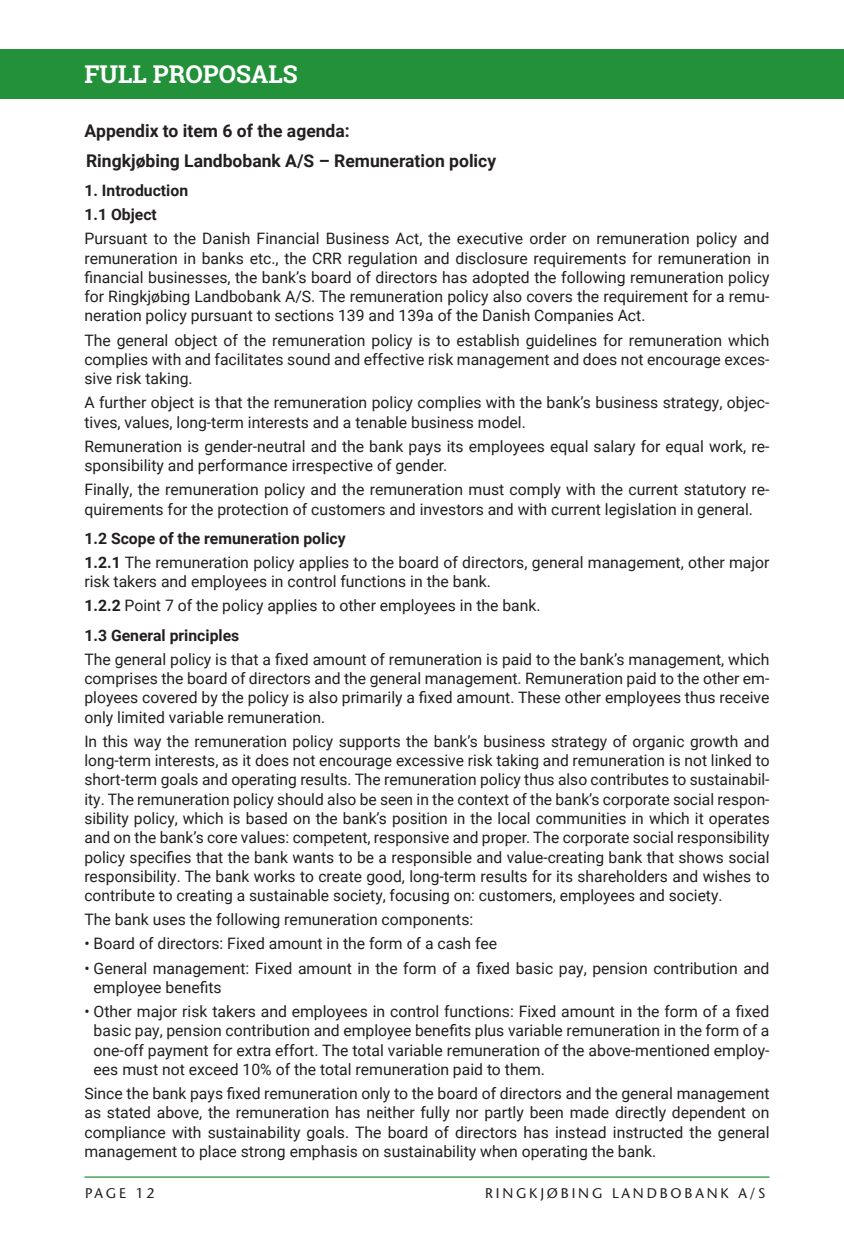
<style>
.page{position:relative;width:844px;height:1241px;background:#fff}
.page>*{position:absolute;margin:0;border:0;box-sizing:border-box;transform-origin:0 0}
.t1{font:700 24.5px "Roboto Slab";color:#fff}
.t2{font:700 17.5px/29.2px "Roboto";color:#231f20}
.t3{font:15.75px/19.2px "Roboto";color:#231f20;text-align:justify}
.t4{font:700 15.75px/24.2px "Roboto";color:#231f20}
.t5{font:500 14px "Stone Sans Std";letter-spacing:.2em;color:#231f20}
.s1{font-weight:700}
</style>
<div class="page">
<hr style="left:84px;top:1176px;width:685px;height:1px;background:#23913a">
<div style="left:0;top:50px;width:843px;height:49px;background:#23913a"></div>
<h1 class="t1" style="left:84px;top:57px;width:215px">FULL PROPOSALS</h1>
<p class="t2" style="left:84px;top:116px;width:413px">Appendix to item 6 of the agenda:<br>Ringkjøbing Landbobank A/S – Remuneration policy</p>
<p class="t4" style="left:84px;top:177px;width:105px">1. Introduction<br>1.1 Object</p>
<p class="t3" style="left:84px;top:228px;width:686px">Pursuant to the Danish Financial Business Act, the executive order on remuneration policy and remuneration in banks etc., the CRR regulation and disclosure requirements for remuneration in financial businesses, the bank’s board of directors has adopted the following remuneration policy for Ringkjøbing Landbobank A/S. The remuneration policy also covers the requirement for a remu&shy;neration policy pursuant to sections 139 and 139a of the Danish Companies Act.</p>
<p class="t3" style="left:84px;top:330px;width:686px">The general object of the remuneration policy is to establish guidelines for remuneration which complies with and facilitates sound and effective risk management and does not encourage exces&shy;sive risk taking.</p>
<p class="t3" style="left:84px;top:392px;width:686px">A further object is that the remuneration policy complies with the bank’s business strategy, objec&shy;tives, values, long-term interests and a tenable business model.</p>
<p class="t3" style="left:84px;top:436px;width:686px">Remuneration is gender-neutral and the bank pays its employees equal salary for equal work, re&shy;sponsibility and performance irrespective of gender.</p>
<p class="t3" style="left:84px;top:479px;width:686px">Finally, the remuneration policy and the remuneration must comply with the current statutory re&shy;quirements for the protection of customers and investors and with current legislation in general.</p>
<p class="t3" style="left:84px;top:525px;width:686px;line-height:24.2px"><span class="s1">1.2 Scope of the remuneration policy<br>1.2.1</span> The remuneration policy applies to the board of directors, general management, other major</p>
<p class="t3" style="left:84px;top:569px;width:457px;line-height:24.2px">risk takers and employees in control functions in the bank.<br><span class="s1">1.2.2</span> Point 7 of the policy applies to other employees in the bank.</p>
<p class="t4" style="left:84px;top:622px;width:156px">1.3 General principles</p>
<p class="t3" style="left:84px;top:649px;width:686px">The general policy is that a fixed amount of remuneration is paid to the bank’s management, which comprises the board of directors and the general management. Remuneration paid to the other em&shy;ployees covered by the policy is also primarily a fixed amount. These other employees thus receive only limited variable remuneration.</p>
<p class="t3" style="left:84px;top:731px;width:686px">In this way the remuneration policy supports the bank’s business strategy of organic growth and long-term interests, as it does not encourage excessive risk taking and remuneration is not linked to short-term goals and operating results. The remuneration policy thus also contributes to sustainabil&shy;ity. The remuneration policy should also be seen in the context of the bank’s corporate social respon&shy;sibility policy, which is based on the bank’s position in the local communities in which it operates and on the bank’s core values: competent, responsive and proper. The corporate social responsibility policy specifies that the bank wants to be a responsible and value-creating bank that shows social responsibility. The bank works to create good, long-term results for its shareholders and wishes to contribute to creating a sustainable society, focusing on: customers, employees and society.</p>
<p class="t3" style="left:84px;top:909px;width:390px">The bank uses the following remuneration components:</p>
<p class="t3" style="left:84px;top:933px;width:414px">• Board of directors: Fixed amount in the form of a cash fee</p>
<p class="t3" style="left:94px;top:957px;width:677px;text-indent:-9px">• General management: Fixed amount in the form of a fixed basic pay, pension contribution and employee benefits</p>
<p class="t3" style="left:94px;top:1001px;width:677px;text-indent:-9px">• Other major risk takers and employees in control functions: Fixed amount in the form of a fixed basic pay, pension contribution and employee benefits plus variable remuneration in the form of a one-off payment for extra effort. The total variable remuneration of the above-mentioned employ&shy;ees must not exceed 10% of the total remuneration paid to them.</p>
<p class="t3" style="left:84px;top:1083px;width:686px">Since the bank pays fixed remuneration only to the board of directors and the general management as stated above, the remuneration has neither fully nor partly been made directly dependent on compliance with sustainability goals. The board of directors has instead instructed the general management to place strong emphasis on sustainability when operating the bank.</p>
<p class="t5" style="left:85px;top:1184px;width:71px">PAGE 12</p>
<p class="t5" style="left:485px;top:1184px;width:281px">RINGKJØBING LANDBOBANK A/S</p>
</div>
